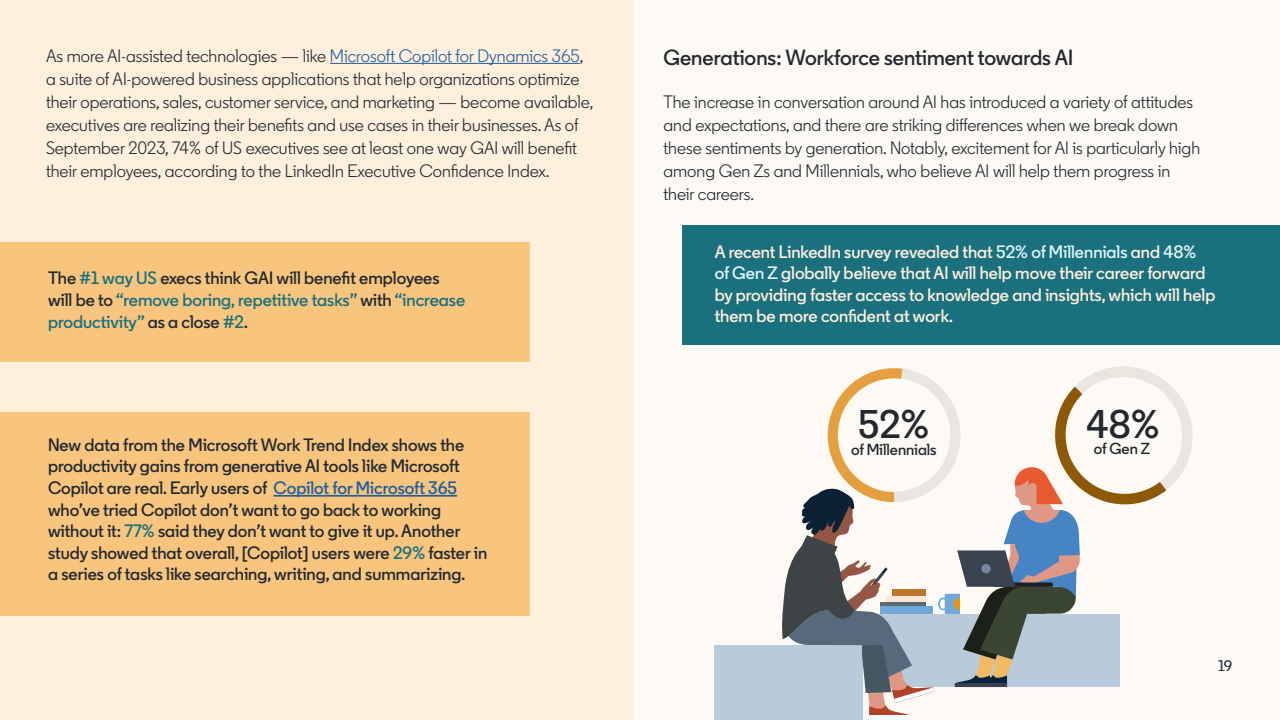
<style>
.page{position:relative;width:1280px;height:720px;background:#fdfaf5}
.page>*{position:absolute;margin:0;border:0;box-sizing:border-box;transform-origin:0 0}
.t1{font:600 40px "Community";color:#23292f}
.t2{font:600 22px "Community";color:#23292f}
.t3{font:18px/23px "Community";color:#23292f}
.t4{font:600 18px/21.6px "Community";color:#23292f}
.t5{font:600 18px/21.6px "Community";color:#fff0de}
.t6{font:600 18px/21.6px "Community";color:#1b707d}
.t7{font:600 16px "Community";color:#23292f}
.t8{font:15px "Community";color:#38434f}
.s1{color:#215e9e}
.s2{color:#23292f}
.s3{color:#1b707d}
.s4{color:#ddf7fb}
</style>
<div class="page">
<div style="left:0;top:0;width:634px;height:720px;background:#fff0de"></div>
<hr style="left:330px;top:63px;width:250px;height:1px;background:#215e9e">
<div style="left:714px;top:645px;width:148px;height:74px;background:#b9cadb"></div>
<svg style="left:782px;top:366px;width:411px;height:353px"></svg>
<div style="left:892px;top:590px;width:33px;height:6px;background:#bc762e"></div>
<div style="left:886px;top:596px;width:39px;height:6px;background:#f9e8d7"></div>
<div style="left:880px;top:602px;width:45px;height:5px;background:#5b6a6b"></div>
<div style="left:880px;top:607px;width:52px;height:7px;background:#6fa9dc"></div>
<div style="left:0;top:242px;width:530px;height:120px;background:#f7c57e"></div>
<div style="left:0;top:412px;width:530px;height:203px;background:#f7c57e"></div>
<hr style="left:274px;top:495px;width:183px;height:2px;background:#215e9e">
<div style="left:682px;top:225px;width:598px;height:120px;background:#1b707d"></div>
<p class="t3" style="left:46px;top:44px;width:549px">As more AI-assisted technologies — like <span class="s1">Microsoft Copilot for Dynamics 365</span>, a suite of AI-powered business applications that help organizations optimize their operations, sales, customer service, and marketing — become available, executives are realizing their benefits and use cases in their businesses. As of September 2023, 74% of US executives see at least one way GAI will benefit their employees, according to the LinkedIn Executive Confidence Index.</p>
<p class="t6" style="left:48px;top:267px;width:419px"><span class="s2">The</span> #1 way US <span class="s2">execs think GAI will benefit employees will be to</span> “remove boring, repetitive tasks” <span class="s2">with</span> “increase productivity” <span class="s2">as a close</span> #2<span class="s2">.</span></p>
<p class="t4" style="left:48px;top:434px;width:441px">New data from the Microsoft Work Trend Index shows the productivity gains from generative AI tools like Microsoft Copilot are real. Early users of <span class="s1">Copilot for Microsoft 365 </span>who’ve tried Copilot don’t want to go back to working without it: <span class="s3">77%</span> said they don’t want to give it up. Another study showed that overall, [Copilot] users were <span class="s3">29%</span> faster in a series of tasks like searching, writing, and summarizing.</p>
<p class="t2" style="left:664px;top:43px;width:411px">Generations: Workforce sentiment towards AI</p>
<p class="t3" style="left:664px;top:90px;width:538px">The increase in conversation around AI has introduced a variety of attitudes and expectations, and there are striking differences when we break down these sentiments by generation. Notably, excitement for AI is particularly high among Gen Zs and Millennials, who believe AI will help them progress in their careers.</p>
<p class="t5" style="left:715px;top:240px;width:502px">A recent LinkedIn survey revealed that <span class="s4">52% of Millennials</span> and <span class="s4">48%<br>of Gen Z</span> globally believe that AI will help move their career forward by providing faster access to knowledge and insights, which will help them be more confident at work.</p>
<h1 class="t1" style="left:858px;top:399px;width:72px">52%</h1>
<h1 class="t1" style="left:1086px;top:399px;width:74px">48%</h1>
<p class="t7" style="left:851px;top:439px;width:87px">of Millennials</p>
<p class="t7" style="left:1094px;top:439px;width:58px">of Gen Z</p>
<p class="t8" style="left:1219px;top:657px;width:15px">19</p>
</div>
